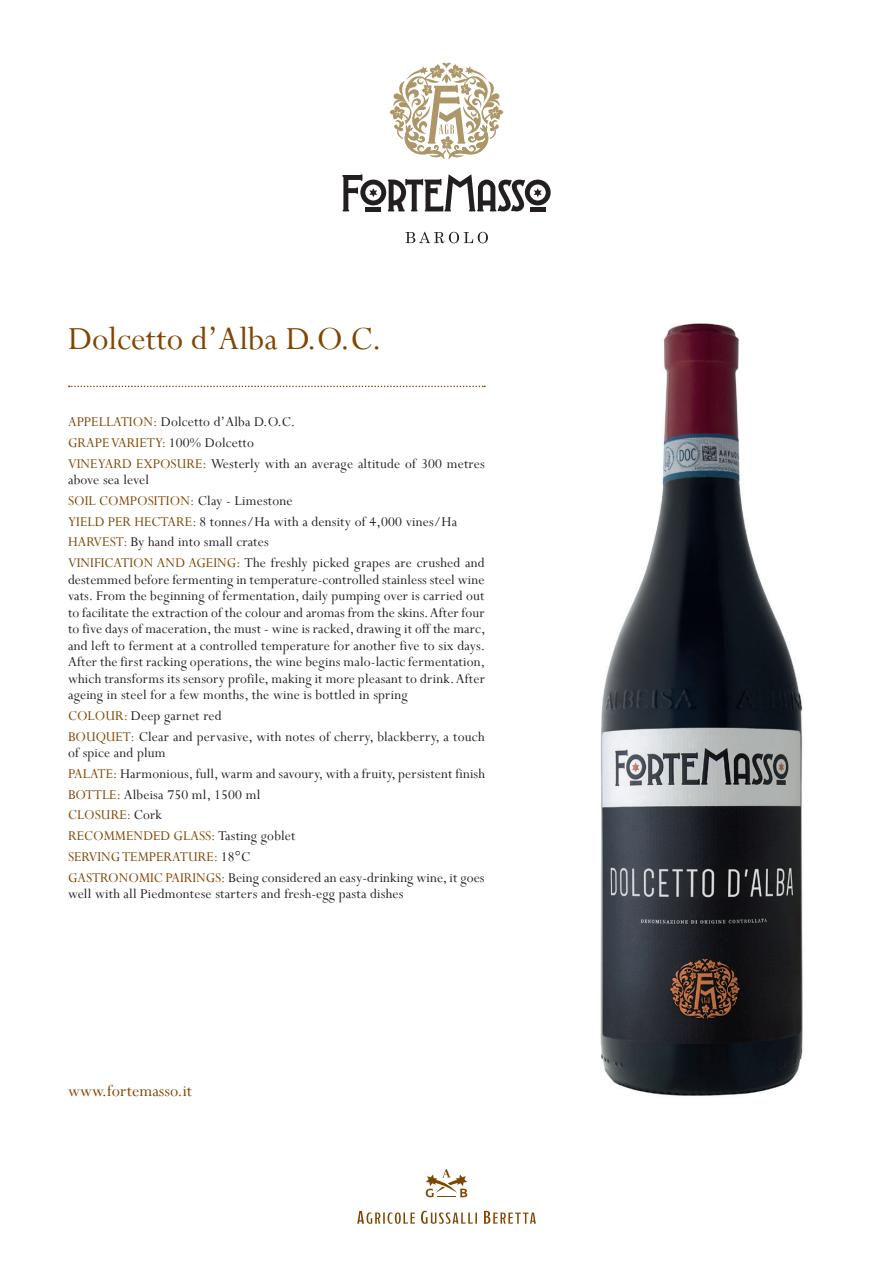
<style>
.page{position:relative;width:893px;height:1263px;background:#fff}
.page>*{position:absolute;margin:0;border:0;box-sizing:border-box;transform-origin:0 0}
.t1{font:36px "Perpetua";color:#804500}
.t2{font:18px "Perpetua";color:#804500}
.t3{font:15px/20.7px "Perpetua";letter-spacing:.01em;color:#231f20}
.s1{color:#804500}
</style>
<div class="page">
<svg style="left:357px;top:1211px;width:179px;height:13px"></svg>
<svg style="left:426px;top:1169px;width:41px;height:29px"></svg>
<svg style="left:405px;top:232px;width:83px;height:11px"></svg>
<svg style="left:342px;top:174px;width:209px;height:37px"></svg>
<svg style="left:389px;top:62px;width:115px;height:97px"></svg>
<svg style="left:69px;top:386px;width:416px;height:1px"></svg>
<img style="left:600px;top:323px;width:203px;height:773px">
<h1 class="t1" style="left:68px;top:316px;width:316px">Dolcetto d’Alba D.O.C.</h1>
<p class="t3" style="left:68px;top:411px;width:418px"><span class="s1">APPELLATION:</span> Dolcetto d’Alba D.O.C.<br><span class="s1">GRAPE VARIETY:</span> 100% Dolcetto<br><span class="s1">VINEYARD EXPOSURE:</span> Westerly with an average altitude of 300 metres</p>
<p class="t3" style="left:68px;top:469px;width:418px">above sea level<br><span class="s1">SOIL COMPOSITION:</span> Clay - Limestone<br><span class="s1">YIELD PER HECTARE:</span> 8 tonnes/Ha with a density of 4,000 vines/Ha <span class="s1">HARVEST:</span> By hand into small crates<br><span class="s1">VINIFICATION AND AGEING:</span> The freshly picked grapes are crushed and</p>
<p class="t3" style="left:68px;top:571px;width:419px;line-height:16.5px;text-align:justify">destemmed before fermenting in temperature-controlled stainless steel wine vats. From the beginning of fermentation, daily pumping over is carried out to facilitate the extraction of the colour and aromas from the skins. After four to five days of maceration, the must - wine is racked, drawing it off the marc, and left to ferment at a controlled temperature for another five to six days.<br>After the first racking operations, the wine begins malo-lactic fermentation, which transforms its sensory profile, making it more pleasant to drink. After ageing in steel for a few months, the wine is bottled in spring</p>
<p class="t3" style="left:68px;top:705px;width:418px"><span class="s1">COLOUR:</span> Deep garnet red<br><span class="s1">BOUQUET:</span> Clear and pervasive, with notes of cherry, blackberry, a touch</p>
<p class="t3" style="left:68px;top:742px;width:418px">of spice and plum<br><span class="s1">PALATE:</span> Harmonious, full, warm and savoury, with a fruity, persistent finish <span class="s1">BOTTLE:</span> Albeisa 750 ml, 1500 ml<br><span class="s1">CLOSURE:</span> Cork<br><span class="s1">RECOMMENDED GLASS:</span> Tasting goblet<br><span class="s1">SERVING TEMPERATURE:</span> 18°C<br><span class="s1">GASTRONOMIC PAIRINGS:</span> Being considered an easy-drinking wine, it goes</p>
<p class="t3" style="left:68px;top:883px;width:337px">well with all Piedmontese starters and fresh-egg pasta dishes</p>
<p class="t2" style="left:68px;top:1080px;width:126px">www.fortemasso.it</p>
</div>
